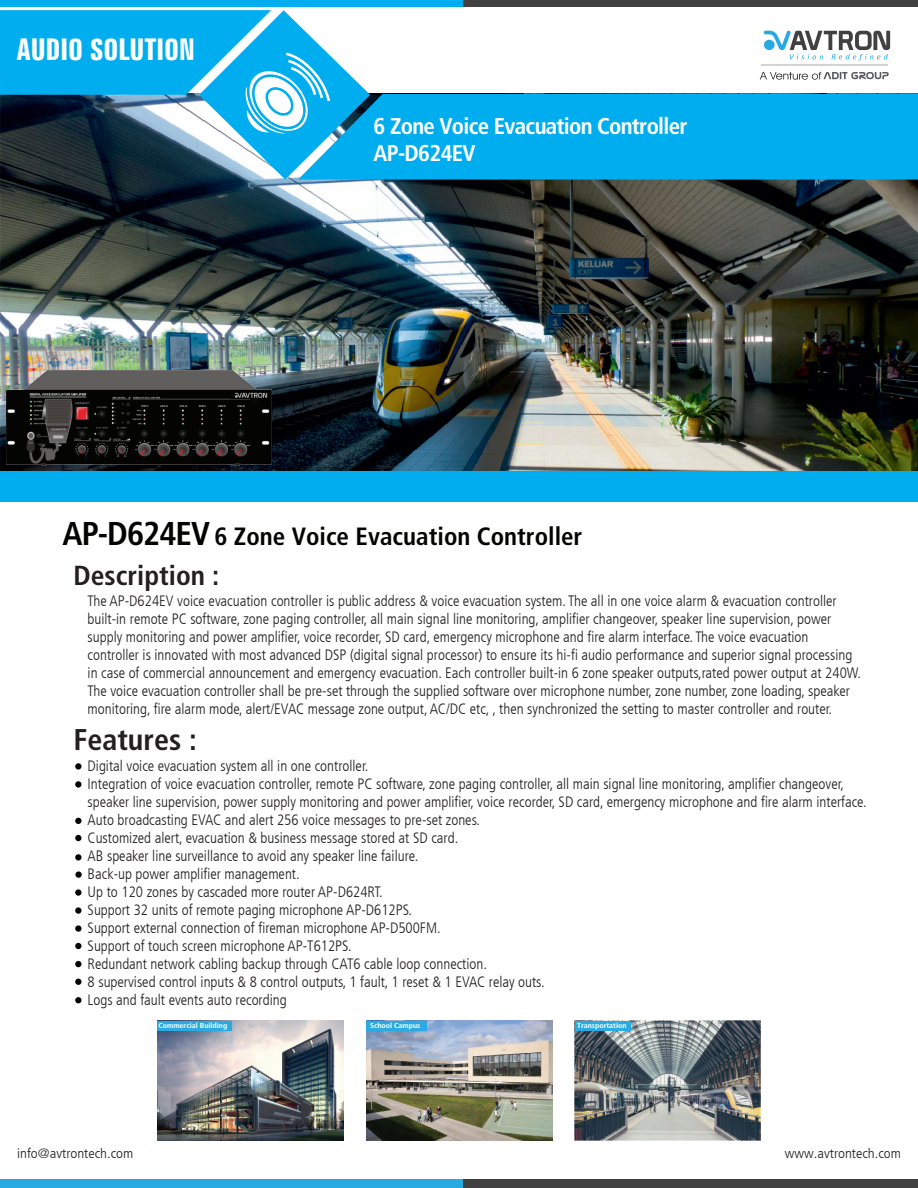
<style>
.page{position:relative;width:918px;height:1188px;background:#fff}
.page>*{position:absolute;margin:0;border:0;box-sizing:border-box;transform-origin:0 0}
.t1{font:700 extra-condensed 30px "Zurich BT";color:#fff}
.t2{font:700 condensed 30px "Frutiger LT Com";color:#231f20}
.t3{font:700 condensed 27.45px "Frutiger LT Com";color:#231f20}
.t4{font:700 condensed 25.05px "Frutiger LT Com";color:#040503}
.t5{font:700 condensed 22.8px/27.5px "Frutiger LT Com";letter-spacing:-.03em;color:#fff}
.t6{font:300 condensed 15px/18px "Frutiger LT Com";color:#231f20}
.t7{font:300 condensed 13.5px "Frutiger LT Com";color:#231f20;scale:1.1 1}
.t8{font:700 condensed 7.2px "Frutiger LT Com";color:#fff;scale:1.1 1}
.s1{font-size:33px}
</style>
<div class="page">
<img style="left:0;top:180px;width:918px;height:291px">
<div style="left:0;top:0;width:918px;height:6px;background:#00aeef"></div>
<div style="left:464px;top:0;width:454px;height:6px;background:#414142"></div>
<div style="left:0;top:1179px;width:918px;height:9px;background:#26aae1"></div>
<div style="left:463px;top:1179px;width:455px;height:9px;background:#414142"></div>
<div style="left:370px;top:94px;width:548px;height:86px;background:#00aeef"></div>
<div style="left:0;top:471px;width:918px;height:31px;background:#00aeef"></div>
<hr style="left:762px;top:65px;width:126px;height:1px;background:#d3d3d2">
<svg style="left:760px;top:72px;width:129px;height:8px"></svg>
<svg style="left:764px;top:31px;width:126px;height:30px"></svg>
<svg style="left:75px;top:763px;width:7px;height:7px"></svg>
<div style="left:75px;top:818px;width:7px;height:6px;background:#040503;border-radius:50%"></div>
<svg style="left:75px;top:854px;width:7px;height:7px"></svg>
<div style="left:75px;top:835px;width:7px;height:6px;background:#040503;border-radius:50%"></div>
<svg style="left:75px;top:907px;width:7px;height:7px"></svg>
<svg style="left:75px;top:781px;width:7px;height:7px"></svg>
<svg style="left:75px;top:889px;width:7px;height:7px"></svg>
<svg style="left:75px;top:925px;width:7px;height:7px"></svg>
<div style="left:75px;top:943px;width:7px;height:6px;background:#040503;border-radius:50%"></div>
<div style="left:75px;top:961px;width:7px;height:6px;background:#040503;border-radius:50%"></div>
<div style="left:75px;top:979px;width:7px;height:6px;background:#040503;border-radius:50%"></div>
<div style="left:75px;top:997px;width:7px;height:6px;background:#040503;border-radius:50%"></div>
<svg style="left:75px;top:871px;width:7px;height:7px"></svg>
<svg style="left:0;top:10px;width:370px;height:170px"></svg>
<img style="left:574px;top:1020px;width:187px;height:121px">
<img style="left:366px;top:1021px;width:186px;height:120px">
<div style="left:366px;top:1021px;width:61px;height:9px;background:#29abe2"></div>
<img style="left:157px;top:1021px;width:186px;height:120px">
<div style="left:157px;top:1021px;width:74px;height:9px;background:#29abe2"></div>
<div style="left:575px;top:1021px;width:55px;height:9px;background:#29abe2"></div>
<img style="left:7px;top:371px;width:265px;height:94px">
<div style="left:231px;top:394px;width:18px;height:5px;background:#060605"></div>
<div style="left:250px;top:395px;width:8px;height:9px;background:#060605"></div>
<svg style="left:235px;top:393px;width:32px;height:5px"></svg>
<h1 class="t1" style="left:17px;top:33px;width:179px">AUDIO SOLUTION</h1>
<h3 class="t5" style="left:374px;top:112px;width:315px">6 Zone Voice Evacuation Controller<br>AP-D624EV</h3>
<h3 class="t4" style="left:63px;top:522px;width:521px"><span class="s1">AP-D624EV</span> 6 Zone Voice Evacuation Controller</h3>
<h2 class="t3" style="left:74px;top:559px;width:147px">Description :</h2>
<p class="t6" style="left:88px;top:592px;width:775px">The AP-D624EV voice evacuation controller is public address &amp; voice evacuation system. The all in one voice alarm &amp; evacuation controller built-in remote PC software, zone paging controller, all main signal line monitoring, amplifier changeover, speaker line supervision, power supply monitoring and power amplifier, voice recorder, SD card, emergency microphone and fire alarm interface. The voice evacuation controller is innovated with most advanced DSP (digital signal processor) to ensure its hi-fi audio performance and superior signal processing in case of commercial announcement and emergency evacuation. Each controller built-in 6 zone speaker outputs,rated power output at 240W.<br>The voice evacuation controller shall be pre-set through the supplied software over microphone number, zone number, zone loading, speaker monitoring, fire alarm mode, alert/EVAC message zone output, AC/DC etc, , then synchronized the setting to master controller and router.</p>
<h1 class="t2" style="left:74px;top:722px;width:125px">Features :</h1>
<p class="t6" style="left:88px;top:757px;width:781px">Digital voice evacuation system all in one controller.<br>Integration of voice evacuation controller, remote PC software, zone paging controller, all main signal line monitoring, amplifier changeover, speaker line supervision, power supply monitoring and power amplifier, voice recorder, SD card, emergency microphone and fire alarm interface.<br>Auto broadcasting EVAC and alert 256 voice messages to pre-set zones.<br>Customized alert, evacuation &amp; business message stored at SD card.<br>AB speaker line surveillance to avoid any speaker line failure.<br>Back-up power amplifier management.<br>Up to 120 zones by cascaded more router AP-D624RT.<br>Support 32 units of remote paging microphone AP-D612PS.<br>Support external connection of fireman microphone AP-D500FM.<br>Support of touch screen microphone AP-T612PS.<br>Redundant network cabling backup through CAT6 cable loop connection.<br>8 supervised control inputs &amp; 8 control outputs, 1 fault, 1 reset &amp; 1 EVAC relay outs.<br>Logs and fault events auto recording</p>
<p class="t8" style="left:159px;top:1022px;width:64px">Commercial Building</p>
<p class="t8" style="left:370px;top:1022px;width:47px">School Campus</p>
<p class="t8" style="left:577px;top:1022px;width:46px">Transportation</p>
<p class="t7" style="left:17px;top:1145px;width:107px">info@avtrontech.com</p>
<p class="t7" style="left:785px;top:1145px;width:107px">www.avtrontech.com</p>
</div>
